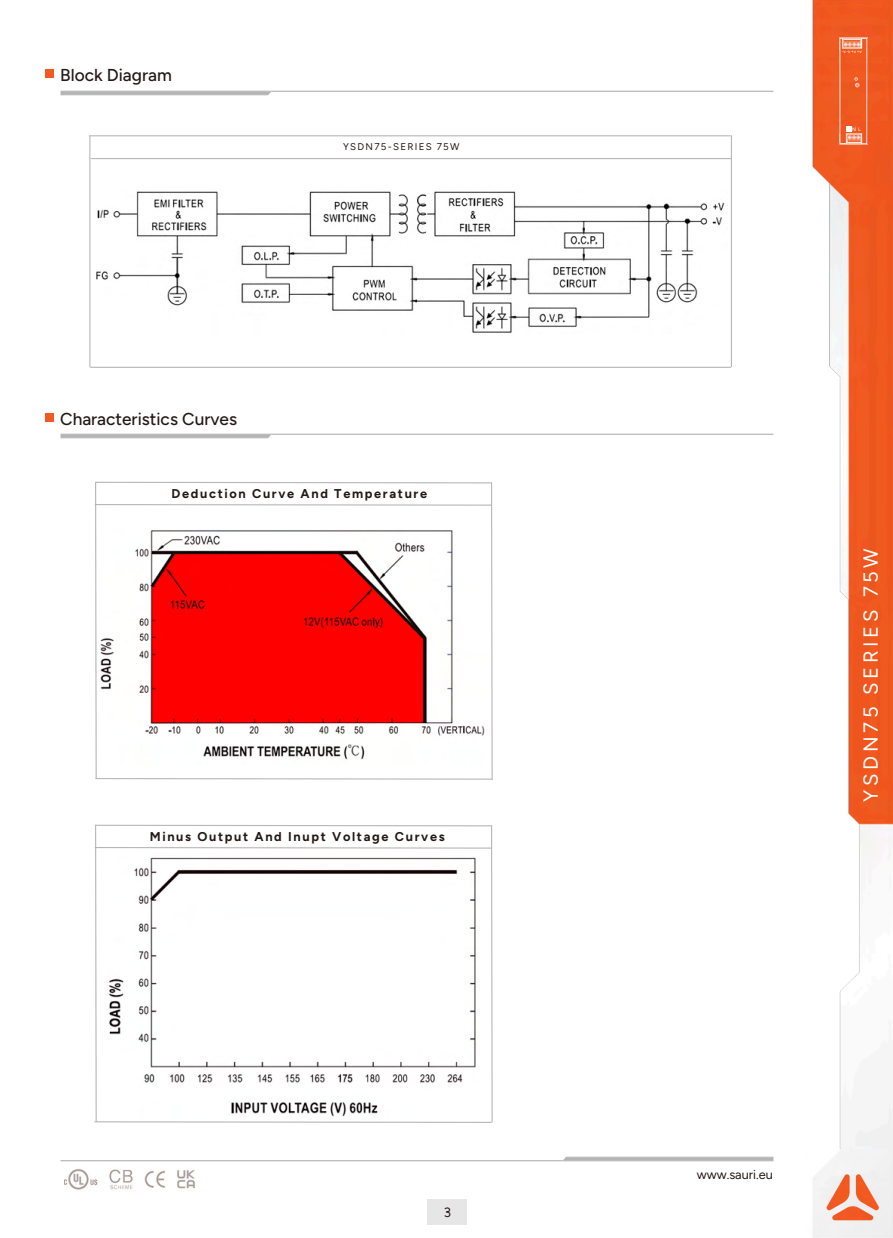
<style>
.page{position:relative;width:893px;height:1238px;background:#fff}
.page>*{position:absolute;margin:0;border:0;box-sizing:border-box;transform-origin:0 0}
.t1{font:20.25px "Figtree";letter-spacing:.18em;color:#fff}
.t2{font:500 17.25px "Figtree";color:#231916}
.t3{font:13.5px "Figtree";color:#231916}
.t4{font:700 12.75px "Figtree";letter-spacing:.13em;color:#231916}
.t5{font:12.75px "Figtree";color:#231916}
.t6{font:9.75px "Figtree";letter-spacing:.13em;color:#231916}
.t7{font:5.25px "Figtree";color:#fff}
.t8{font:4.5px "Figtree";color:#fff}
</style>
<div class="page">
<img style="left:60px;top:1156px;width:714px;height:6px">
<img style="left:812px;top:0;width:80px;height:1149px">
<img style="left:826px;top:1174px;width:55px;height:46px">
<svg style="left:46px;top:413px;width:7px;height:8px"></svg>
<div style="left:426px;top:1199px;width:40px;height:25px;background:#e6e6e6"></div>
<div style="left:815px;top:58px;width:75px;height:63px;background:#f05a1e"></div>
<svg style="left:94px;top:481px;width:399px;height:299px"></svg>
<svg style="left:94px;top:824px;width:399px;height:299px"></svg>
<img style="left:64px;top:1169px;width:131px;height:21px">
<img style="left:839px;top:38px;width:28px;height:107px">
<svg style="left:846px;top:126px;width:5px;height:6px"></svg>
<img style="left:98px;top:527px;width:390px;height:238px">
<img style="left:108px;top:855px;width:371px;height:264px">
<svg style="left:46px;top:70px;width:7px;height:8px"></svg>
<hr style="left:730px;top:135px;width:1px;height:232px;background:#b7b7b8">
<hr style="left:89px;top:135px;width:1px;height:232px;background:#b7b7b8">
<hr style="left:90px;top:367px;width:640px;height:1px;background:#b7b7b8">
<hr style="left:91px;top:158px;width:640px;height:1px;background:#b7b7b8">
<hr style="left:90px;top:135px;width:640px;height:1px;background:#b7b7b8">
<img style="left:96px;top:191px;width:629px;height:142px">
<h1 class="t2" style="left:60px;top:65px;width:113px">Block Diagram</h1>
<p class="t2" style="left:60px;top:408px;width:178px">Characteristics Curves</p>
<p class="t6" style="left:343px;top:141px;width:118px">YSDN75-SERIES 75W</p>
<p class="t4" style="left:171px;top:486px;width:257px">Deduction Curve And Temperature</p>
<p class="t4" style="left:150px;top:829px;width:296px">Minus Output And Inupt Voltage Curves</p>
<p class="t3" style="left:443px;top:1204px;width:9px">3</p>
<p class="t8" style="left:841px;top:48px;width:21px">-v -v +v +v</p>
<h3 class="t7" style="left:851px;top:126px;width:10px">N L</h3>
<h4 class="t1" style="left:858px;top:801px;width:255px;rotate:-90deg">YSDN75 SERIES 75W</h4>
<p class="t5" style="left:696px;top:1167px;width:78px">www.sauri.eu</p>
</div>
